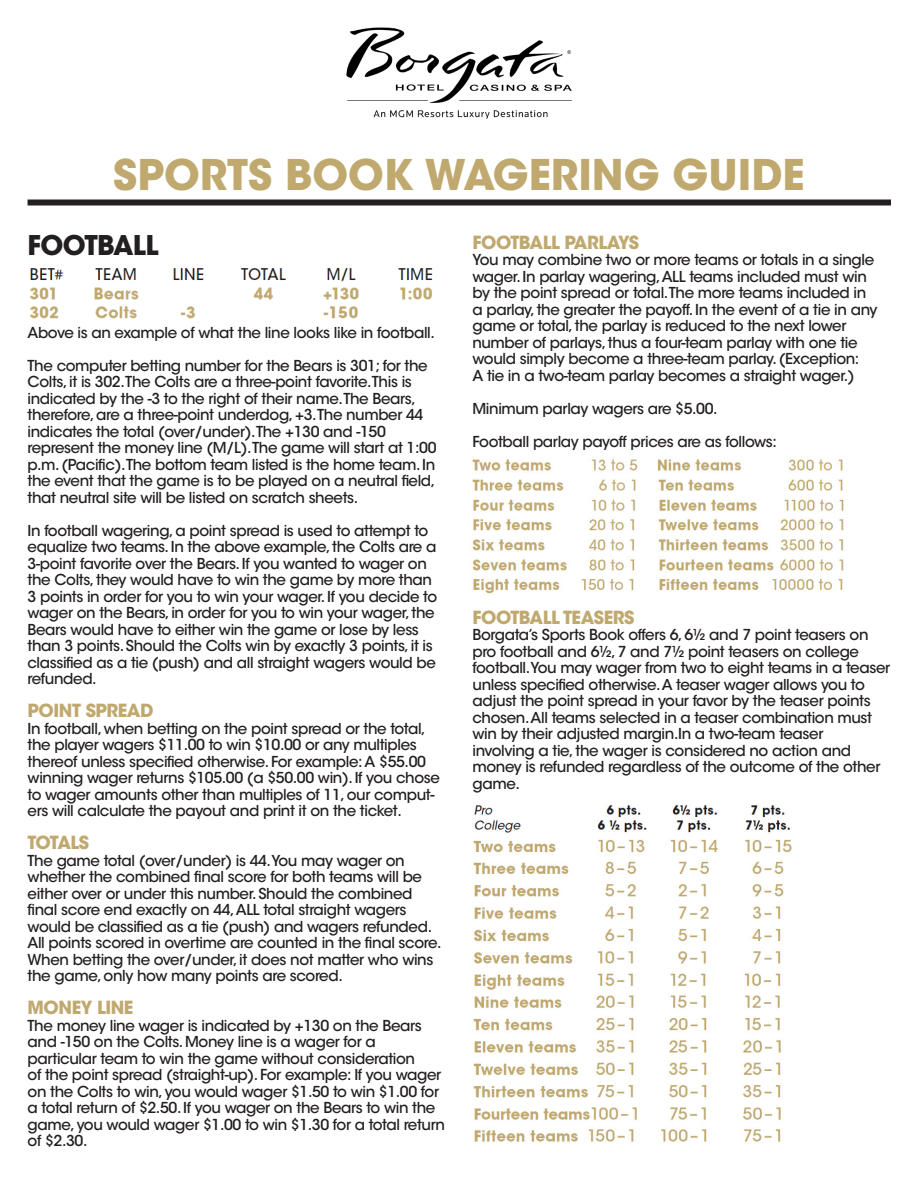
<style>
.page{position:relative;width:918px;height:1188px;background:#fff}
.page>*{position:absolute;margin:0;border:0;box-sizing:border-box;transform-origin:0 0}
.t1{font:700 42px "ITC Avant Garde Std";color:#c0a96f}
.t2{font:700 27px "ITC Avant Garde Std";letter-spacing:-.025em;color:#231f20}
.t3{font:700 18px "ITC Avant Garde Std";letter-spacing:-.025em;color:#c0a96f}
.t4{font:500 15px/16.5px "ITC Avant Garde Std";letter-spacing:-.025em;color:#231f20}
</style>
<div class="page">
<img style="left:29px;top:268px;width:404px;height:51px">
<img style="left:472px;top:459px;width:372px;height:135px">
<img style="left:473px;top:805px;width:319px;height:337px">
<img style="left:346px;top:27px;width:226px;height:92px">
<div style="left:28px;top:200px;width:863px;height:6px;background:#231f20"></div>
<h1 class="t1" style="left:113px;top:147px;width:693px">SPORTS BOOK WAGERING GUIDE</h1>
<h2 class="t2" style="left:28px;top:228px;width:132px">FOOTBALL</h2>
<p class="t4" style="left:28px;top:324px;width:409px">Above is an example of what the line looks like in football.</p>
<p class="t4" style="left:28px;top:357px;width:410px">The computer betting number for the Bears is 301; for the Colts, it is 302.The Colts are a three-point favorite.This is indicated by the -3 to the right of their name.The Bears, therefore, are a three-point underdog, +3.The number 44 indicates the total (over/under).The +130 and -150 represent the money line (M/L).The game will start at 1:00 p.m. (Pacific).The bottom team listed is the home team. In the event that the game is to be played on a neutral field, that neutral site will be listed on scratch sheets.</p>
<p class="t4" style="left:28px;top:522px;width:411px">In football wagering, a point spread is used to attempt to equalize two teams. In the above example, the Colts are a 3-point favorite over the Bears. If you wanted to wager on the Colts, they would have to win the game by more than 3 points in order for you to win your wager. If you decide to wager on the Bears, in order for you to win your wager, the Bears would have to either win the game or lose by less than 3 points. Should the Colts win by exactly 3 points, it is classified as a tie (push) and all straight wagers would be refunded.</p>
<p class="t3" style="left:28px;top:699px;width:127px">POINT SPREAD</p>
<p class="t4" style="left:28px;top:720px;width:414px">In football, when betting on the point spread or the total, the player wagers $11.00 to win $10.00 or any multiples thereof unless specified otherwise. For example: A $55.00 winning wager returns $105.00 (a $50.00 win). If you chose to wager amounts other than multiples of 11, our comput&shy;ers will calculate the payout and print it on the ticket.</p>
<p class="t3" style="left:28px;top:831px;width:63px">TOTALS</p>
<p class="t4" style="left:28px;top:852px;width:415px">The game total (over/under) is 44.You may wager on whether the combined final score for both teams will be either over or under this number. Should the combined final score end exactly on 44, ALL total straight wagers would be classified as a tie (push) and wagers refunded.<br>All points scored in overtime are counted in the final score.<br>When betting the over/under, it does not matter who wins the game, only how many points are scored.</p>
<p class="t3" style="left:28px;top:996px;width:107px">MONEY LINE</p>
<p class="t4" style="left:28px;top:1017px;width:419px">The money line wager is indicated by +130 on the Bears and -150 on the Colts. Money line is a wager for a particular team to win the game without consideration<br>of the point spread (straight-up). For example: If you wager on the Colts to win, you would wager $1.50 to win $1.00 for a total return of $2.50. If you wager on the Bears to win the game, you would wager $1.00 to win $1.30 for a total return of $2.30.</p>
<p class="t3" style="left:472px;top:230px;width:168px">FOOTBALL PARLAYS</p>
<p class="t4" style="left:472px;top:252px;width:406px">You may combine two or more teams or totals in a single wager. In parlay wagering, ALL teams included must win by the point spread or total.The more teams included in a parlay, the greater the payoff. In the event of a tie in any game or total, the parlay is reduced to the next lower number of parlays, thus a four-team parlay with one tie would simply become a three-team parlay. (Exception:<br>A tie in a two-team parlay becomes a straight wager.)</p>
<p class="t4" style="left:472px;top:400px;width:247px">Minimum parlay wagers are $5.00.</p>
<p class="t4" style="left:472px;top:433px;width:306px">Football parlay payoff prices are as follows:</p>
<p class="t3" style="left:472px;top:605px;width:163px">FOOTBALL TEASERS</p>
<p class="t4" style="left:472px;top:627px;width:419px">Borgata’s Sports Book offers 6, 6½ and 7 point teasers on pro football and 6½, 7 and 7½ point teasers on college football.You may wager from two to eight teams in a teaser unless specified otherwise. A teaser wager allows you to adjust the point spread in your favor by the teaser points chosen. All teams selected in a teaser combination must win by their adjusted margin.In a two-team teaser<br>involving a tie, the wager is considered no action and money is refunded regardless of the outcome of the other game.</p>
</div>
